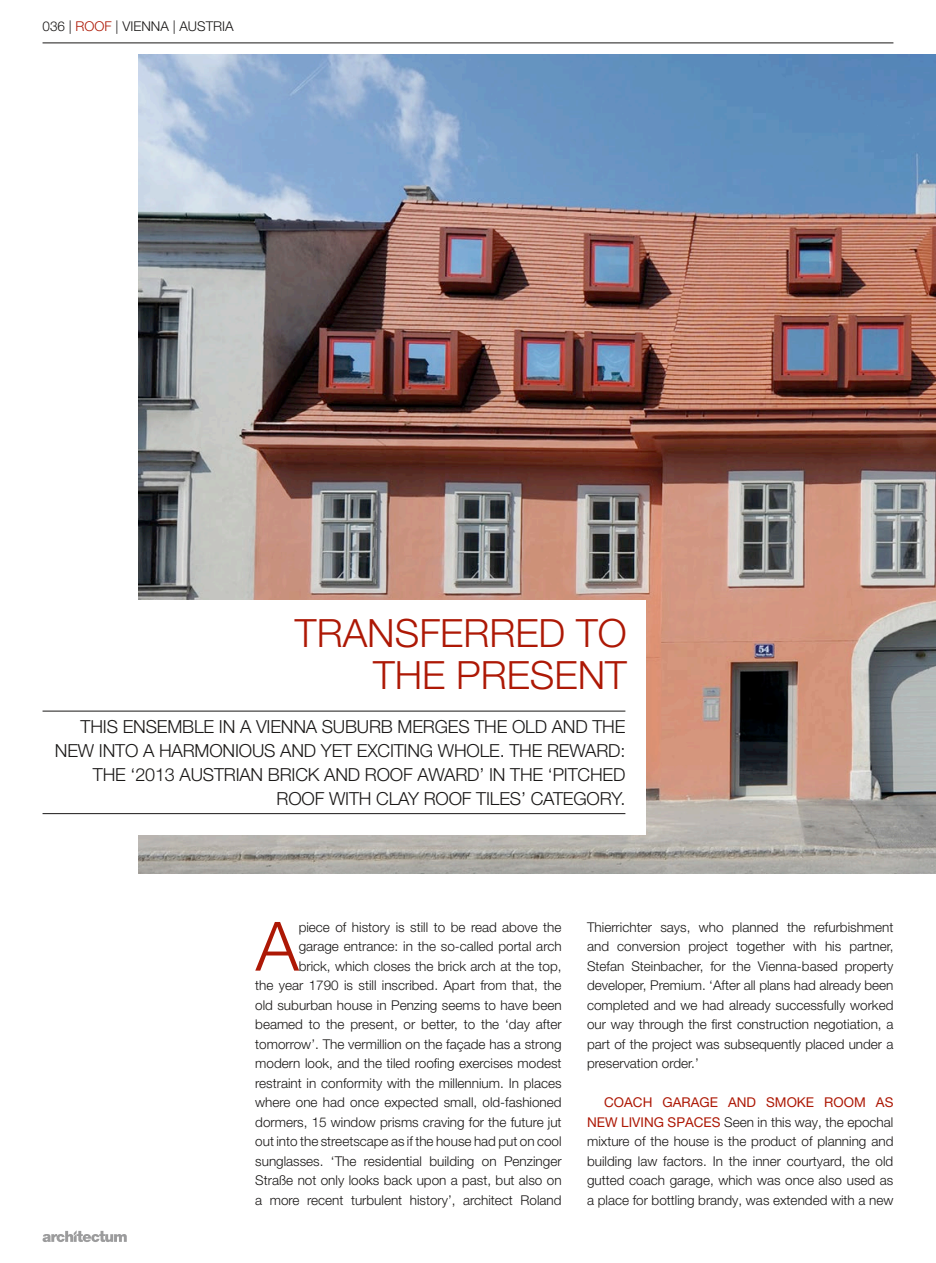
<style>
.page{position:relative;width:936px;height:1263px;background:#fff}
.page>*{position:absolute;margin:0;border:0;box-sizing:border-box;transform-origin:0 0}
.t1{font:300 68.1px "Helvetica Neue LT Pro";color:#ad1805}
.t2{font:300 39px/42px "Helvetica Neue LT Pro";color:#ad1805;text-align:right}
.t3{font:300 18px/24px "Helvetica Neue LT Pro";letter-spacing:-.01em;color:#1a1817;text-align:right}
.t4{font:300 13.5px/19.5px "Helvetica Neue LT Pro";color:#1a1817;text-align:justify}
.s1{color:#ad1805}
.s2{font-weight:400;color:#ad1805}
</style>
<div class="page">
<svg style="left:43px;top:1230px;width:84px;height:12px"></svg>
<hr style="left:43px;top:43px;width:850px;height:1px;background:#1a1817">
<img style="left:139px;top:54px;width:796px;height:819px">
<div style="left:0;top:600px;width:645px;height:234px;background:#fff"></div>
<hr style="left:43px;top:711px;width:582px;height:1px;background:#1a1817">
<hr style="left:43px;top:813px;width:582px;height:1px;background:#1a1817">
<p class="t4" style="left:43px;top:16px;width:193px">036 | <span class="s1">ROOF</span> | VIENNA | AUSTRIA</p>
<h2 class="t2" style="left:295px;top:612px;width:333px">TRANSFERRED TO<br>THE PRESENT</h2>
<h3 class="t3" style="left:55px;top:714px;width:572px">THIS ENSEMBLE IN A VIENNA SUBURB MERGES THE OLD AND THE NEW INTO A HARMONIOUS AND YET EXCITING WHOLE. THE REWARD:<br>THE ‘2013 AUSTRIAN BRICK AND ROOF AWARD’ IN THE ‘PITCHED ROOF WITH CLAY ROOF TILES’ CATEGORY.</h3>
<p class="t4" style="left:255px;top:917px;width:308px;text-align:right">piece of history is still to be read above the garage entrance: in the so-called portal arch<br>brick, which closes the brick arch at the top,<br>the year 1790 is still inscribed. Apart from that, the old suburban house in Penzing seems to have been beamed to the present, or better, to the ‘day after tomorrow’. The vermillion on the façade has a strong modern look, and the tiled roofing exercises modest restraint in conformity with the millennium. In places where one had once expected small, old-fashioned dormers, 15 window prisms craving for the future jut out into the streetscape as if the house had put on cool sunglasses. ‘The residential building on Penzinger Straße not only looks back upon a past, but also on a more recent turbulent history’, architect Roland</p>
<p class="t4" style="left:587px;top:917px;width:308px">Thierrichter says, who planned the refurbishment and conversion project together with his partner, Stefan Steinbacher, for the Vienna-based property developer, Premium. ‘After all plans had already been completed and we had already successfully worked our way through the first construction negotiation, a part of the project was subsequently placed under a preservation order.’</p>
<h1 class="t1" style="left:256px;top:905px;width:44px">A</h1>
<p class="t4" style="left:587px;top:1092px;width:308px;text-indent:17px"><span class="s2">COACH GARAGE AND SMOKE ROOM AS NEW LIVING SPACES</span> Seen in this way, the epochal mixture of the house is the product of planning and building law factors. In the inner courtyard, the old gutted coach garage, which was once also used as a place for bottling brandy, was extended with a new</p>
</div>
